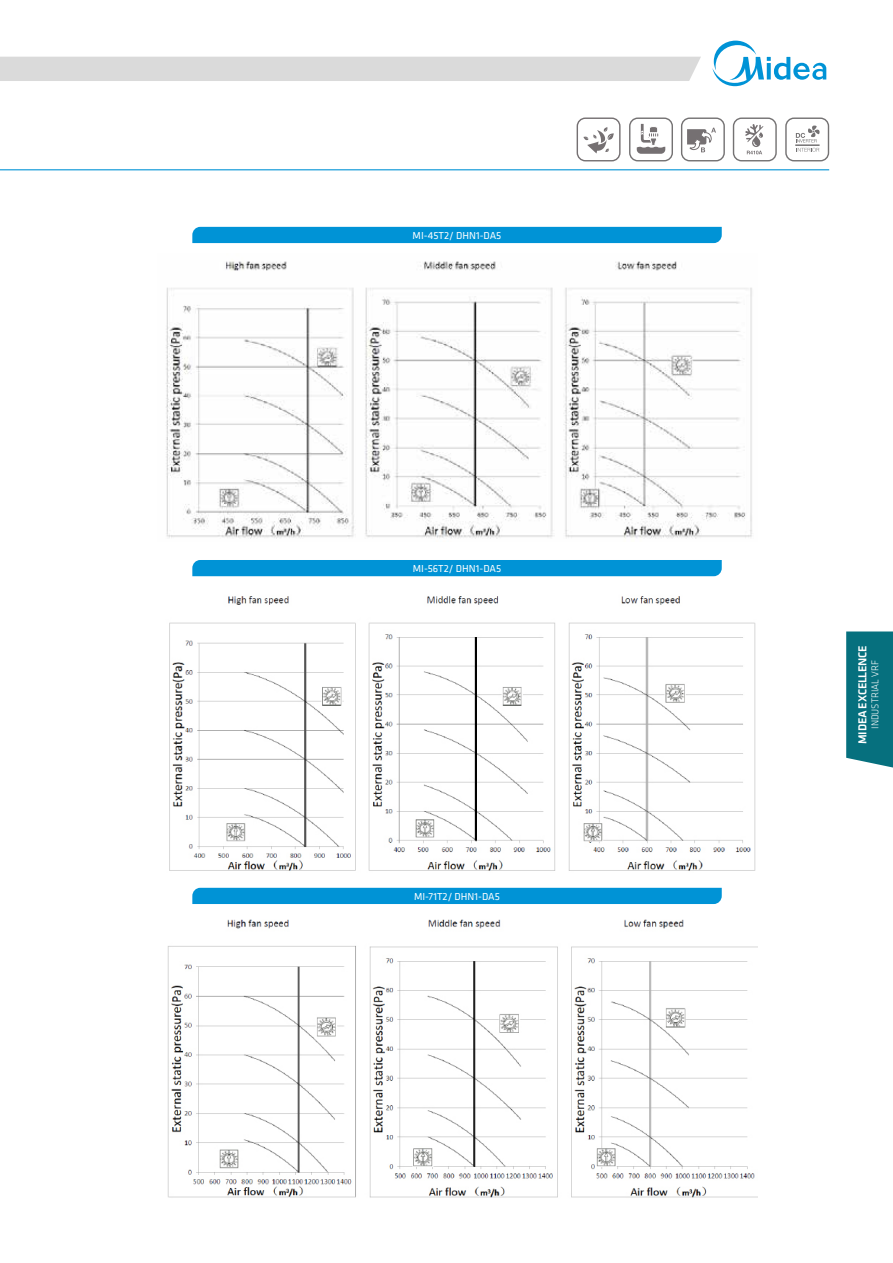
<style>
.page{position:relative;width:893px;height:1263px;background:#fff}
.page>*{position:absolute;margin:0;border:0;box-sizing:border-box;transform-origin:0 0}
.t1{font:12px "Klavika Med Caps SC";letter-spacing:-.02em;color:#fff}
.t2{font:10.5px "Klavika";color:#fff}
.t3{font:300 10.35px "Klavika";color:#fff;scale:.93 1}
</style>
<div class="page">
<svg style="left:712px;top:41px;width:114px;height:45px"></svg>
<div style="left:0;top:57px;width:701px;height:24px;background:#dadada"></div>
<div style="left:846px;top:631px;width:47px;height:137px;background:#06707e"></div>
<hr style="left:0;top:169px;width:829px;height:1px;background:#0093d6">
<div style="left:192px;top:227px;width:530px;height:16px;background:#0093d6"></div>
<div style="left:192px;top:560px;width:530px;height:16px;background:#0093d6"></div>
<div style="left:192px;top:888px;width:530px;height:16px;background:#0093d6"></div>
<img style="left:166px;top:261px;width:586px;height:278px">
<img style="left:169px;top:596px;width:587px;height:275px">
<img style="left:167px;top:919px;width:590px;height:279px">
<div style="left:681px;top:118px;width:44px;height:43px;border:1px solid #747273;border-radius:8px"></div>
<svg style="left:687px;top:128px;width:29px;height:24px"></svg>
<div style="left:733px;top:118px;width:44px;height:43px;border:1px solid #747273;border-radius:8px"></div>
<svg style="left:745px;top:124px;width:19px;height:30px"></svg>
<svg style="left:583px;top:127px;width:31px;height:26px"></svg>
<div style="left:577px;top:118px;width:44px;height:43px;border:1px solid #757072;border-radius:8px"></div>
<div style="left:629px;top:118px;width:44px;height:43px;border:1px solid #747273;border-radius:8px"></div>
<svg style="left:637px;top:124px;width:28px;height:30px"></svg>
<div style="left:785px;top:118px;width:44px;height:43px;border:1px solid #747273;border-radius:8px"></div>
<svg style="left:796px;top:125px;width:24px;height:17px"></svg>
<hr style="left:795px;top:144px;width:25px;height:2px;background:#747273">
<svg style="left:796px;top:148px;width:23px;height:4px"></svg>
<p class="t2" style="left:413px;top:228px;width:90px">MI-45T2/ DHN1-DA5</p>
<p class="t2" style="left:413px;top:562px;width:90px">MI-56T2/ DHN1-DA5</p>
<p class="t2" style="left:414px;top:889px;width:87px">MI-71T2/ DHN1-DA5</p>
<p class="t1" style="left:856px;top:744px;width:100px;rotate:-90deg">MIDEA EXCELLENCE</p>
<p class="t3" style="left:870px;top:729px;width:75px;rotate:-90deg">INDUSTRIAL VRF</p>
</div>
